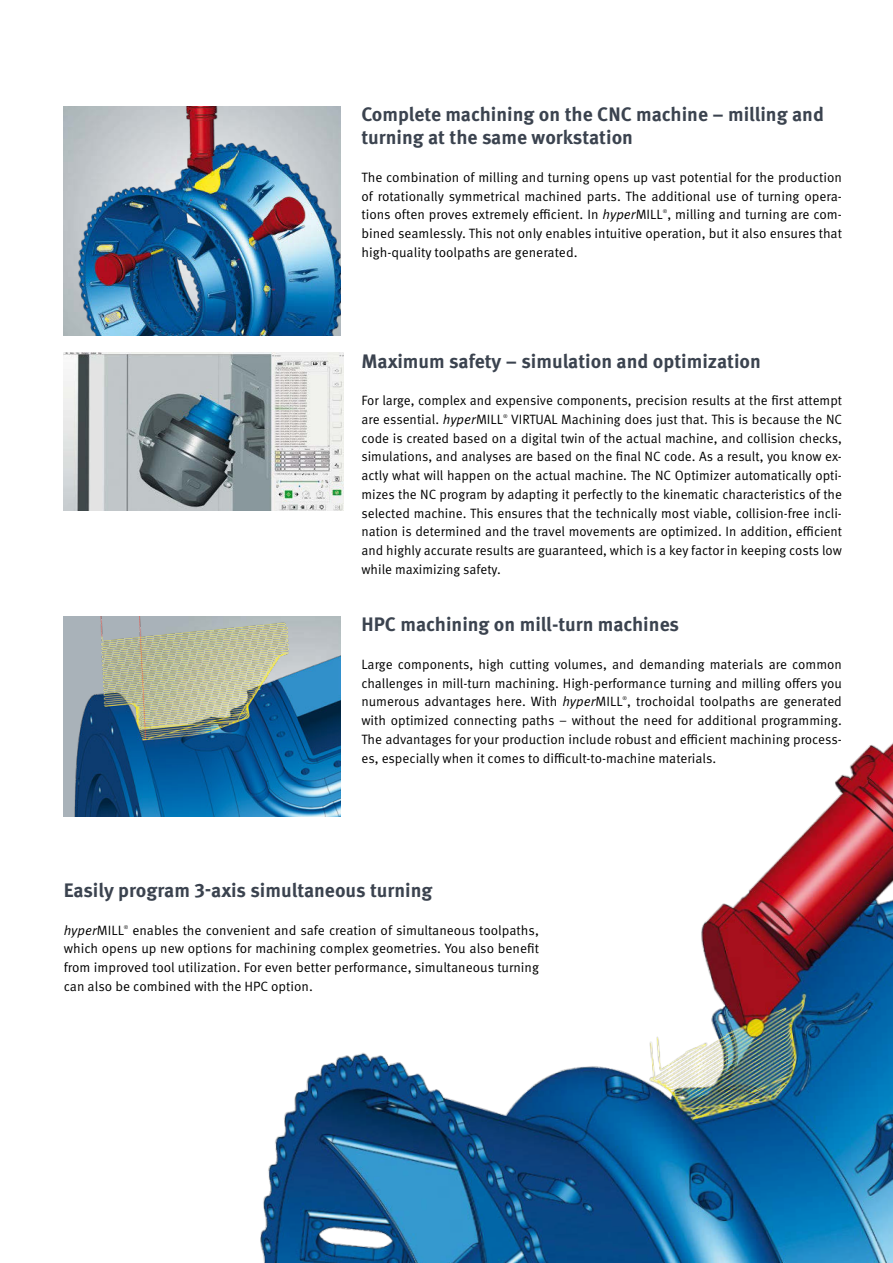
<style>
.page{position:relative;width:893px;height:1263px;background:#fff}
.page>*{position:absolute;margin:0;border:0;box-sizing:border-box;transform-origin:0 0}
.t1{font:700 19.5px/23.4px "Meta Pro";color:#3b434f}
.t2{font:13.5px/18.8px "Meta Pro";color:#000;text-align:justify}
.t3{font:italic 13.5px "Meta Pro";color:#000}
.t4{font:5.25px "Meta Pro";color:#000}
.s1{font-style:italic}
.s2{font-style:normal}
</style>
<div class="page">
<img style="left:64px;top:617px;width:276px;height:199px">
<img style="left:64px;top:106px;width:276px;height:230px">
<img style="left:214px;top:699px;width:679px;height:564px">
<img style="left:64px;top:353px;width:280px;height:157px">
<h1 class="t1" style="left:361px;top:103px;width:464px">Complete machining on the CNC machine – milling and turning at the same workstation</h1>
<p class="t2" style="left:361px;top:168px;width:482px">The combination of milling and turning opens up vast potential for the production of rotationally symmetrical machined parts. The additional use of turning opera&shy;tions often proves extremely efficient. In <span class="s1">hyper</span>MILL , milling and turning are com-</p>
<p class="t4" style="left:663px;top:208px;width:6px">®</p>
<p class="t2" style="left:361px;top:224px;width:482px">bined seamlessly. This not only enables intuitive operation, but it also ensures that high-quality toolpaths are generated.</p>
<h1 class="t1" style="left:361px;top:349px;width:401px">Maximum safety – simulation and optimization</h1>
<p class="t2" style="left:361px;top:391px;width:482px">For large, complex and expensive components, precision results at the first attempt are essential. <span class="s1">hyper</span>MILL</p>
<p class="t2" style="left:361px;top:410px;width:482px;text-indent:150px">VIRTUAL Machining does just that. This is because the NC code is created based on a digital twin of the actual machine, and collision checks, simulations, and analyses are based on the final NC code. As a result, you know ex&shy;actly what will happen on the actual machine. The NC Optimizer automatically opti&shy;mizes the NC program by adapting it perfectly to the kinematic characteristics of the selected machine. This ensures that the technically most viable, collision-free incli&shy;nation is determined and the travel movements are optimized. In addition, efficient and highly accurate results are guaranteed, which is a key factor in keeping costs low while maximizing safety.</p>
<p class="t4" style="left:503px;top:413px;width:6px">®</p>
<h1 class="t1" style="left:361px;top:613px;width:319px">HPC machining on mill-turn machines</h1>
<p class="t2" style="left:361px;top:655px;width:482px">Large components, high cutting volumes, and demanding materials are common challenges in mill-turn machining. High-performance turning and milling offers you numerous advantages here. With <span class="s1">hyper</span>MILL , trochoidal toolpaths are generated</p>
<p class="t4" style="left:623px;top:695px;width:6px">®</p>
<p class="t2" style="left:361px;top:711px;width:482px">with optimized connecting paths – without the need for additional programming.<br>The advantages for your production include robust and efficient machining process&shy;es, especially when it comes to difficult-to-machine materials.</p>
<h1 class="t1" style="left:64px;top:879px;width:370px">Easily program 3-axis simultaneous turning</h1>
<p class="t3" style="left:64px;top:922px;width:62px">hyper<span class="s2">MILL</span></p>
<p class="t4" style="left:124px;top:924px;width:6px">®</p>
<p class="t2" style="left:64px;top:921px;width:477px;text-indent:69px">enables the convenient and safe creation of simultaneous toolpaths, which opens up new options for machining complex geometries. You also benefit from improved tool utilization. For even better performance, simultaneous turning can also be combined with the HPC option.</p>
</div>
